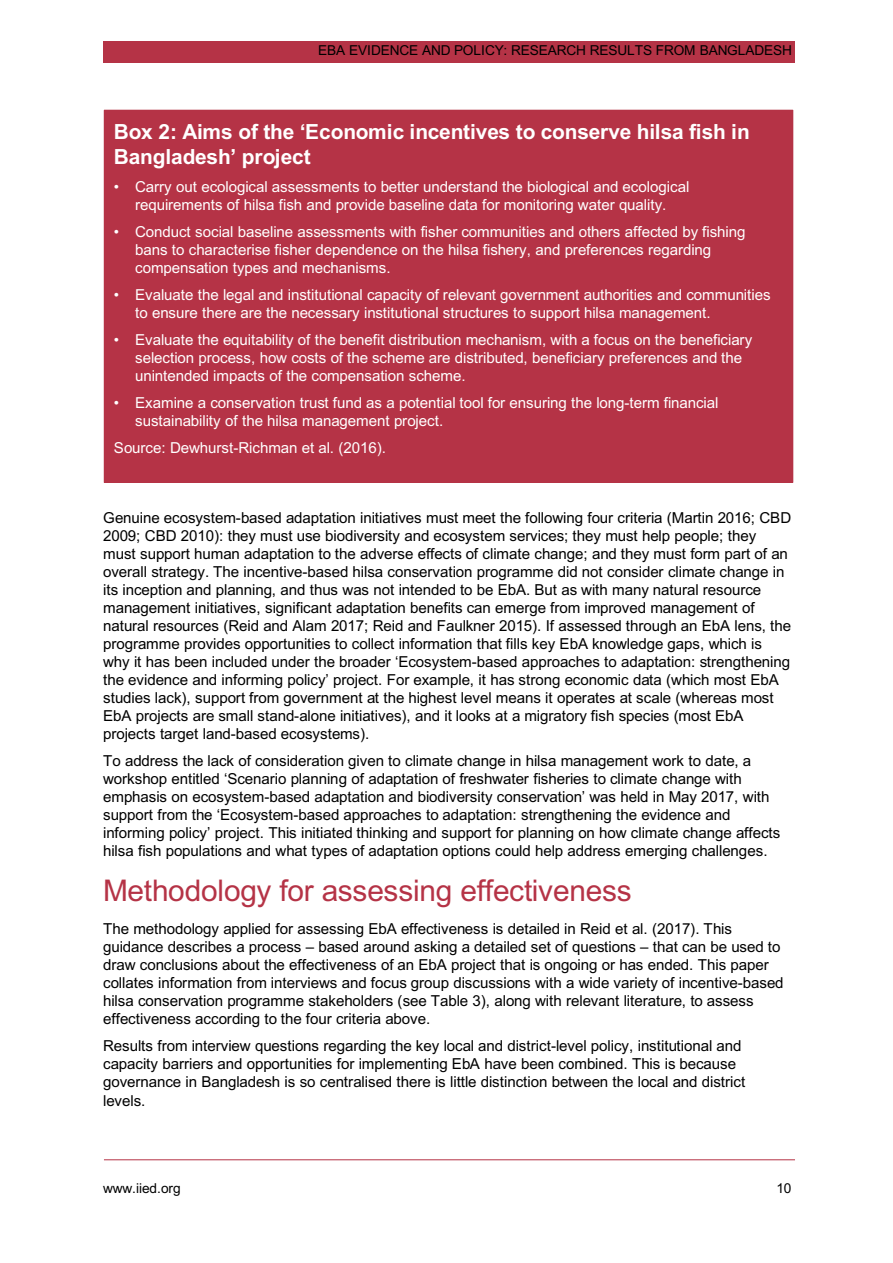
<style>
.page{position:relative;width:893px;height:1263px;background:#fff}
.page>*{position:absolute;margin:0;border:0;box-sizing:border-box;transform-origin:0 0}
.t1{font:29.85px "Arial";letter-spacing:-.015em;color:#b53346}
.t2{font:700 20.85px/24.2px "Arial";letter-spacing:-.005em;color:#fff}
.t3{font:15.15px/18px "Arial";letter-spacing:-.01em;color:#000}
.t4{font:15.15px/18px "Arial";letter-spacing:-.01em;color:#fff}
.t5{font:13.65px "Arial";letter-spacing:-.01em;color:#000}
</style>
<div class="page">
<hr style="left:104px;top:1159px;width:691px;height:1px;background:#b53346">
<div style="left:104px;top:42px;width:691px;height:21px;background:#b53346"></div>
<div style="left:104px;top:110px;width:689px;height:372px;background:#b53346"></div>
<p class="t5" style="left:318px;top:43px;width:475px">EBA EVIDENCE AND POLICY: RESEARCH RESULTS FROM BANGLADESH</p>
<h2 class="t2" style="left:114px;top:120px;width:637px">Box 2: Aims of the ‘Economic incentives to conserve hilsa fish in<br>Bangladesh’ project</h2>
<p class="t4" style="left:114px;top:177px;width:577px;text-align:center">• Carry out ecological assessments to better understand the biological and ecological requirements of hilsa fish and provide baseline data for monitoring water quality.</p>
<p class="t4" style="left:135px;top:222px;width:612px;text-indent:-21px">• Conduct social baseline assessments with fisher communities and others affected by fishing bans to characterise fisher dependence on the hilsa fishery, and preferences regarding compensation types and mechanisms.</p>
<p class="t4" style="left:135px;top:285px;width:637px;text-indent:-21px">• Evaluate the legal and institutional capacity of relevant government authorities and communities to ensure there are the necessary institutional structures to support hilsa management.</p>
<p class="t4" style="left:135px;top:330px;width:619px;text-indent:-21px">• Evaluate the equitability of the benefit distribution mechanism, with a focus on the beneficiary selection process, how costs of the scheme are distributed, beneficiary preferences and the unintended impacts of the compensation scheme.</p>
<p class="t4" style="left:135px;top:393px;width:585px;text-indent:-21px">• Examine a conservation trust fund as a potential tool for ensuring the long-term financial sustainability of the hilsa management project.</p>
<p class="t4" style="left:114px;top:438px;width:274px">Source: Dewhurst-Richman et al. (2016).</p>
<p class="t3" style="left:103px;top:509px;width:690px">Genuine ecosystem-based adaptation initiatives must meet the following four criteria (Martin 2016; CBD 2009; CBD 2010): they must use biodiversity and ecosystem services; they must help people; they must support human adaptation to the adverse effects of climate change; and they must form part of an overall strategy. The incentive-based hilsa conservation programme did not consider climate change in its inception and planning, and thus was not intended to be EbA. But as with many natural resource management initiatives, significant adaptation benefits can emerge from improved management of natural resources (Reid and Alam 2017; Reid and Faulkner 2015). If assessed through an EbA lens, the programme provides opportunities to collect information that fills key EbA knowledge gaps, which is why it has been included under the broader ‘Ecosystem-based approaches to adaptation: strengthening the evidence and informing policy’ project. For example, it has strong economic data (which most EbA studies lack), support from government at the highest level means it operates at scale (whereas most EbA projects are small stand-alone initiatives), and it looks at a migratory fish species (most EbA projects target land-based ecosystems).</p>
<p class="t3" style="left:103px;top:752px;width:679px">To address the lack of consideration given to climate change in hilsa management work to date, a workshop entitled ‘Scenario planning of adaptation of freshwater fisheries to climate change with emphasis on ecosystem-based adaptation and biodiversity conservation’ was held in May 2017, with support from the ‘Ecosystem-based approaches to adaptation: strengthening the evidence and informing policy’ project. This initiated thinking and support for planning on how climate change affects hilsa fish populations and what types of adaptation options could help address emerging challenges.</p>
<h1 class="t1" style="left:103px;top:874px;width:530px">Methodology for assessing effectiveness</h1>
<p class="t3" style="left:103px;top:920px;width:682px">The methodology applied for assessing EbA effectiveness is detailed in Reid et al. (2017). This guidance describes a process – based around asking a detailed set of questions – that can be used to draw conclusions about the effectiveness of an EbA project that is ongoing or has ended. This paper collates information from interviews and focus group discussions with a wide variety of incentive-based hilsa conservation programme stakeholders (see Table 3), along with relevant literature, to assess effectiveness according to the four criteria above.</p>
<p class="t3" style="left:103px;top:1037px;width:644px">Results from interview questions regarding the key local and district-level policy, institutional and capacity barriers and opportunities for implementing EbA have been combined. This is because governance in Bangladesh is so centralised there is little distinction between the local and district levels.</p>
<p class="t5" style="left:103px;top:1180px;width:79px">www.iied.org</p>
<p class="t5" style="left:776px;top:1180px;width:17px">10</p>
</div>
